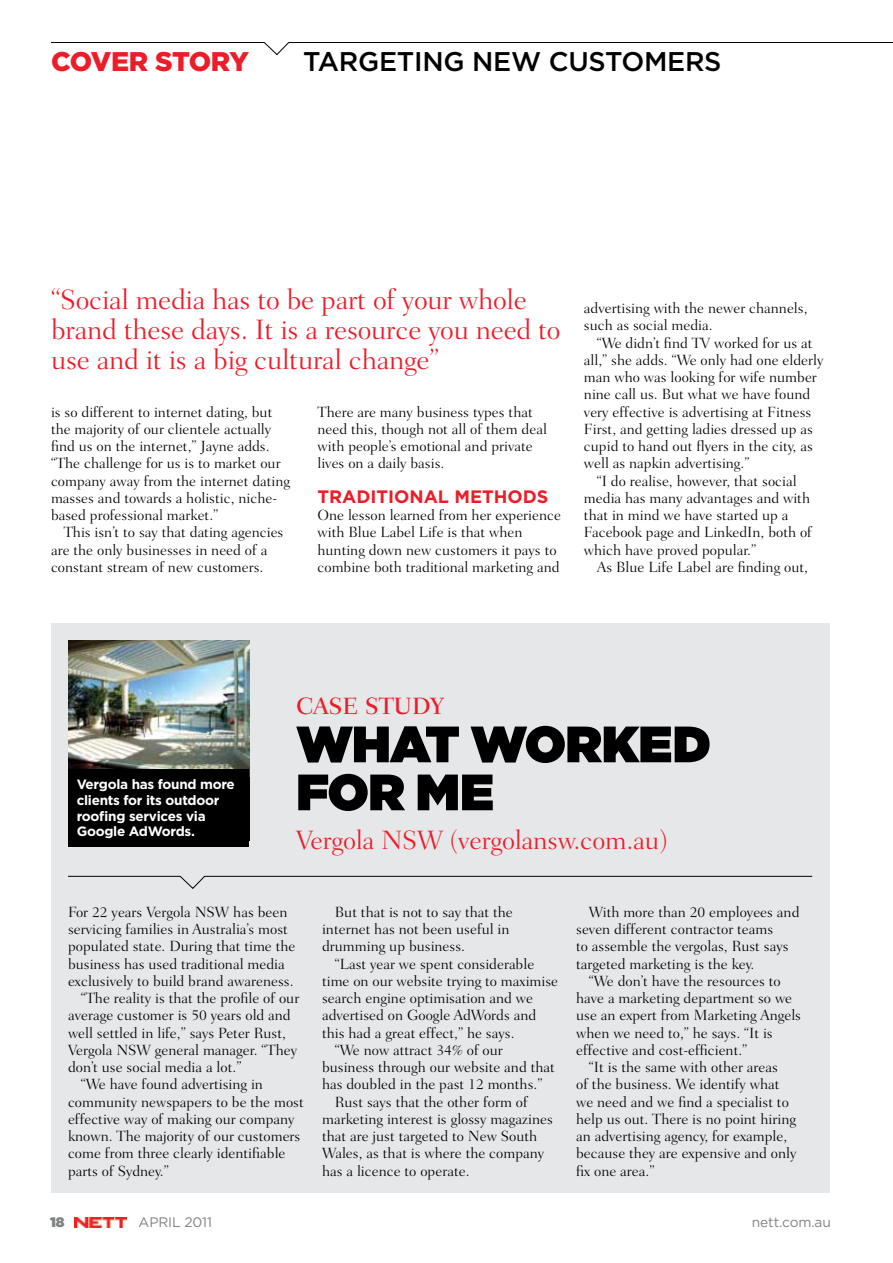
<style>
.page{position:relative;width:893px;height:1263px;background:#fff}
.page>*{position:absolute;margin:0;border:0;box-sizing:border-box;transform-origin:0 0}
.t1{font:900 51px/48px "Gotham";letter-spacing:-.015em;color:#000}
.t2{font:300 28.5px/30px "Fairfield LT Std";letter-spacing:-.01em;color:#ed1c29}
.t3{font:300 27px "Fairfield LT Std";letter-spacing:-.01em;color:#ed1c29}
.t4{font:500 27px "Gotham";letter-spacing:-.01em;color:#000}
.t5{font:900 27px "Gotham";letter-spacing:-.03em;color:#ed1c29}
.t6{font:500 24px "Fairfield LT Std";letter-spacing:-.01em;color:#ed1c29}
.t7{font:700 18px "Gotham";color:#ed1c29}
.t8{font:300 15px/17.2px "Fairfield LT Std";color:#000}
.t9{font:13.8px "Gotham";letter-spacing:-.01em;color:#808285}
.t10{font:900 13.8px "Gotham";color:#808285}
.t11{font:700 13.5px/15.8px "Gotham";letter-spacing:-.02em;color:#fff}
</style>
<div class="page">
<div style="left:51px;top:624px;width:778px;height:569px;background:#e6e7e8"></div>
<svg style="left:68px;top:875px;width:745px;height:14px"></svg>
<img style="left:68px;top:641px;width:181px;height:129px">
<div style="left:68px;top:770px;width:181px;height:77px;background:#000"></div>
<img style="left:74px;top:1217px;width:53px;height:10px">
<svg style="left:51px;top:42px;width:842px;height:14px"></svg>
<h3 class="t5" style="left:51px;top:43px;width:199px">COVER STORY</h3>
<h3 class="t4" style="left:303px;top:43px;width:420px">TARGETING NEW CUSTOMERS</h3>
<h2 class="t2" style="left:51px;top:285px;width:511px">“Social media has to be part of your whole brand these days. It is a resource you need to use and it is a big cultural change”</h2>
<p class="t8" style="left:51px;top:403px;width:241px">is so different to internet dating, but the majority of our clientele actually find us on the internet,” Jayne adds. “The challenge for us is to market our company away from the internet dating masses and towards a holistic, niche&shy;based professional market.”</p>
<p class="t8" style="left:51px;top:524px;width:234px;text-indent:13px">This isn’t to say that dating agencies are the only businesses in need of a constant stream of new customers.</p>
<p class="t8" style="left:317px;top:403px;width:231px">There are many business types that need this, though not all of them deal with people’s emotional and private lives on a daily basis.</p>
<p class="t7" style="left:317px;top:485px;width:232px">Traditional methods</p>
<p class="t8" style="left:317px;top:507px;width:245px">One lesson learned from her experience with Blue Label Life is that when hunting down new customers it pays to combine both traditional marketing and</p>
<p class="t8" style="left:584px;top:300px;width:225px">advertising with the newer channels, such as social media.</p>
<p class="t8" style="left:597px;top:334px;width:217px">“We didn’t find TV worked for us at</p>
<p class="t8" style="left:584px;top:351px;width:241px">all,” she adds. “We only had one elderly</p>
<p class="t8" style="left:584px;top:369px;width:234px">man who was looking for wife number</p>
<p class="t8" style="left:584px;top:386px;width:228px">nine call us. But what we have found</p>
<p class="t8" style="left:584px;top:403px;width:229px">very effective is advertising at Fitness</p>
<p class="t8" style="left:584px;top:420px;width:231px">First, and getting ladies dressed up as</p>
<p class="t8" style="left:584px;top:438px;width:230px">cupid to hand out flyers in the city, as</p>
<p class="t8" style="left:584px;top:455px;width:167px">well as napkin advertising.”</p>
<p class="t8" style="left:597px;top:472px;width:201px">“I do realise, however, that social</p>
<p class="t8" style="left:584px;top:489px;width:228px">media has many advantages and with</p>
<p class="t8" style="left:584px;top:507px;width:206px">that in mind we have started up a</p>
<p class="t8" style="left:584px;top:524px;width:230px">Facebook page and LinkedIn, both of</p>
<p class="t8" style="left:584px;top:541px;width:174px">which have proved popular.”</p>
<p class="t8" style="left:597px;top:558px;width:213px">As Blue Life Label are finding out,</p>
<p class="t11" style="left:77px;top:776px;width:160px">Vergola has found more clients for its outdoor roofing services via<br>Google AdWords.</p>
<h3 class="t6" style="left:296px;top:692px;width:149px">CASE STUDY</h3>
<h1 class="t1" style="left:296px;top:719px;width:416px">WHAT WORKED<br>FOR ME</h1>
<h3 class="t3" style="left:296px;top:824px;width:373px">Vergola NSW (vergolansw.com.au)</h3>
<p class="t8" style="left:68px;top:903px;width:221px">For 22 years Vergola NSW has been</p>
<p class="t8" style="left:68px;top:921px;width:221px">servicing families in Australia’s most</p>
<p class="t8" style="left:68px;top:938px;width:229px">populated state. During that time the</p>
<p class="t8" style="left:68px;top:955px;width:218px">business has used traditional media</p>
<p class="t8" style="left:68px;top:972px;width:227px">exclusively to build brand awareness.</p>
<p class="t8" style="left:81px;top:990px;width:220px">“The reality is that the profile of our</p>
<p class="t8" style="left:68px;top:1007px;width:224px">average customer is 50 years old and</p>
<p class="t8" style="left:68px;top:1024px;width:220px">well settled in life,” says Peter Rust,</p>
<p class="t8" style="left:68px;top:1041px;width:231px">Vergola NSW general manager. “They</p>
<p class="t8" style="left:68px;top:1059px;width:175px">don’t use social media a lot.”</p>
<p class="t8" style="left:81px;top:1076px;width:184px">“We have found advertising in</p>
<p class="t8" style="left:68px;top:1093px;width:237px">community newspapers to be the most</p>
<p class="t8" style="left:68px;top:1110px;width:228px">effective way of making our company</p>
<p class="t8" style="left:68px;top:1128px;width:234px">known. The majority of our customers</p>
<p class="t8" style="left:68px;top:1145px;width:219px">come from three clearly identifiable</p>
<p class="t8" style="left:68px;top:1162px;width:102px">parts of Sydney.”</p>
<p class="t8" style="left:322px;top:903px;width:192px;text-indent:13px">But that is not to say that the internet has not been useful in drumming up business.</p>
<p class="t8" style="left:335px;top:955px;width:201px">“Last year we spent considerable</p>
<p class="t8" style="left:322px;top:972px;width:238px">time on our website trying to maximise</p>
<p class="t8" style="left:322px;top:990px;width:213px">search engine optimisation and we</p>
<p class="t8" style="left:322px;top:1007px;width:216px">advertised on Google AdWords and</p>
<p class="t8" style="left:322px;top:1024px;width:194px">this had a great effect,” he says.</p>
<p class="t8" style="left:335px;top:1041px;width:170px">“We now attract 34% of our</p>
<p class="t8" style="left:322px;top:1059px;width:234px">business through our website and that</p>
<p class="t8" style="left:322px;top:1076px;width:222px">has doubled in the past 12 months.”</p>
<p class="t8" style="left:335px;top:1093px;width:195px">Rust says that the other form of</p>
<p class="t8" style="left:322px;top:1110px;width:232px">marketing interest is glossy magazines</p>
<p class="t8" style="left:322px;top:1128px;width:217px">that are just targeted to New South</p>
<p class="t8" style="left:322px;top:1145px;width:224px">Wales, as that is where the company</p>
<p class="t8" style="left:322px;top:1162px;width:149px">has a licence to operate.</p>
<p class="t8" style="left:576px;top:903px;width:225px;text-indent:13px">With more than 20 employees and seven different contractor teams<br>to assemble the vergolas, Rust says targeted marketing is the key.</p>
<p class="t8" style="left:589px;top:972px;width:193px">“We don’t have the resources to</p>
<p class="t8" style="left:576px;top:990px;width:218px">have a marketing department so we</p>
<p class="t8" style="left:576px;top:1007px;width:226px">use an expert from Marketing Angels</p>
<p class="t8" style="left:576px;top:1024px;width:198px">when we need to,” he says. “It is</p>
<p class="t8" style="left:576px;top:1041px;width:173px">effective and cost-efficient.”</p>
<p class="t8" style="left:589px;top:1059px;width:191px">“It is the same with other areas</p>
<p class="t8" style="left:576px;top:1076px;width:205px">of the business. We identify what</p>
<p class="t8" style="left:576px;top:1093px;width:214px">we need and we find a specialist to</p>
<p class="t8" style="left:576px;top:1110px;width:221px">help us out. There is no point hiring</p>
<p class="t8" style="left:576px;top:1128px;width:213px">an advertising agency, for example,</p>
<p class="t8" style="left:576px;top:1145px;width:222px">because they are expensive and only</p>
<p class="t8" style="left:576px;top:1162px;width:80px">fix one area.”</p>
<p class="t10" style="left:50px;top:1212px;width:16px">18</p>
<p class="t9" style="left:139px;top:1213px;width:75px">april 2011</p>
<p class="t9" style="left:752px;top:1213px;width:81px">nett.com.au</p>
</div>
